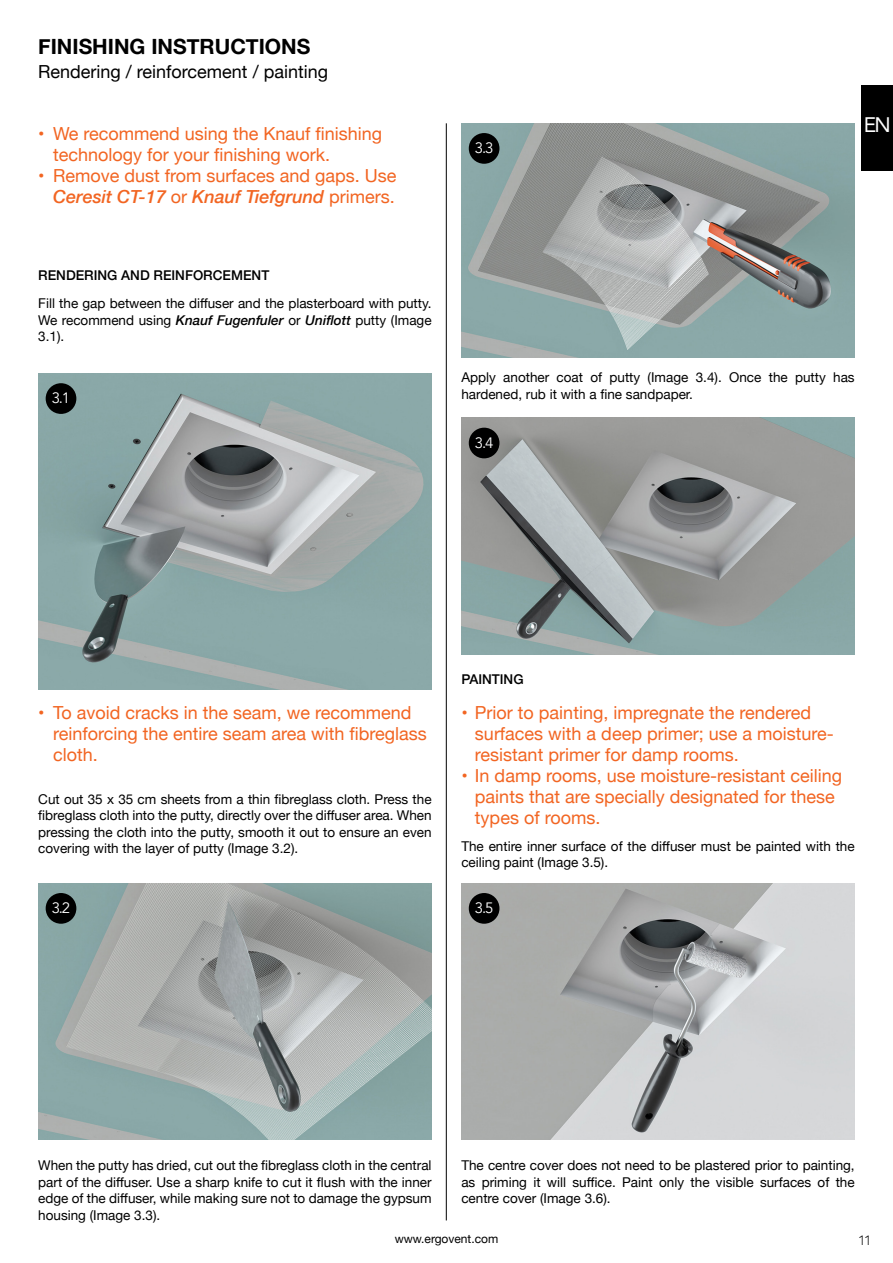
<style>
.page{position:relative;width:893px;height:1263px;background:#fff}
.page>*{position:absolute;margin:0;border:0;box-sizing:border-box;transform-origin:0 0}
.t1{font:700 21px "Helvetica Neue";color:#000}
.t2{font:21px "Avenir";color:#fff}
.t3{font:18px/21px "Helvetica Neue";color:#f26522}
.t4{font:18px "Helvetica Neue";color:#000}
.t5{font:15px "Avenir";color:#fff}
.t6{font:13.5px/16.5px "Helvetica Neue";color:#000;text-align:justify}
.t7{font:500 13.5px "Helvetica Neue";color:#000}
.t8{font:300 13.5px "MADETOMMY";color:#000}
.t9{font:12px "Helvetica Neue";color:#000}
.s1{font-weight:500;font-style:italic}
</style>
<div class="page">
<img style="left:38px;top:883px;width:394px;height:256px">
<img style="left:38px;top:373px;width:393px;height:316px">
<img style="left:461px;top:883px;width:394px;height:256px">
<img style="left:461px;top:123px;width:394px;height:234px">
<img style="left:461px;top:418px;width:394px;height:236px">
<hr style="left:446px;top:123px;width:1px;height:1097px;background:#000">
<div style="left:46px;top:383px;width:30px;height:31px;background:#000;border-radius:50%"></div>
<div style="left:46px;top:893px;width:30px;height:31px;background:#000;border-radius:50%"></div>
<div style="left:469px;top:893px;width:30px;height:31px;background:#000;border-radius:50%"></div>
<div style="left:469px;top:428px;width:30px;height:30px;background:#000;border-radius:50%"></div>
<div style="left:469px;top:133px;width:30px;height:31px;background:#000;border-radius:50%"></div>
<div style="left:861px;top:85px;width:32px;height:85px;background:#000"></div>
<h1 class="t1" style="left:38px;top:31px;width:274px">FINISHING INSTRUCTIONS</h1>
<h2 class="t4" style="left:38px;top:59px;width:291px">Rendering / reinforcement / painting</h2>
<h2 class="t3" style="left:38px;top:125px;width:8px">•</h2>
<h2 class="t3" style="left:38px;top:167px;width:8px">•</h2>
<h2 class="t3" style="left:53px;top:125px;width:345px">We recommend using the Knauf finishing technology for your finishing work.<br>Remove dust from surfaces and gaps. Use <span class="s1">Ceresit CT-17</span> or <span class="s1">Knauf Tiefgrund</span> primers.</h2>
<p class="t7" style="left:38px;top:265px;width:233px">RENDERING AND REINFORCEMENT</p>
<p class="t6" style="left:38px;top:296px;width:395px">Fill the gap between the diffuser and the plasterboard with putty.<br>We recommend using <span class="s1">Knauf Fugenfuler</span> or <span class="s1">Uniflott</span> putty (Image 3.1).</p>
<p class="t5" style="left:52px;top:389px;width:20px">3.1</p>
<p class="t5" style="left:475px;top:139px;width:20px">3.3</p>
<h1 class="t2" style="left:864px;top:108px;width:29px">EN</h1>
<p class="t6" style="left:461px;top:370px;width:395px">Apply another coat of putty (Image 3.4). Once the putty has hardened, rub it with a fine sandpaper.</p>
<p class="t5" style="left:475px;top:434px;width:20px">3.4</p>
<h2 class="t3" style="left:38px;top:703px;width:8px">•</h2>
<h2 class="t3" style="left:53px;top:703px;width:375px">To avoid cracks in the seam, we recommend reinforcing the entire seam area with fibreglass cloth.</h2>
<p class="t6" style="left:38px;top:791px;width:395px">Cut out 35 x 35 cm sheets from a thin fibreglass cloth. Press the fibreglass cloth into the putty, directly over the diffuser area. When pressing the cloth into the putty, smooth it out to ensure an even covering with the layer of putty (Image 3.2).</p>
<p class="t7" style="left:461px;top:669px;width:64px">PAINTING</p>
<h2 class="t3" style="left:475px;top:703px;width:360px;text-indent:-14px">• Prior to painting, impregnate the rendered surfaces with a deep primer; use a moisture&shy;resistant primer for damp rooms.</h2>
<h2 class="t3" style="left:475px;top:766px;width:369px;text-indent:-14px">• In damp rooms, use moisture-resistant ceiling paints that are specially designated for these types of rooms.</h2>
<p class="t6" style="left:461px;top:838px;width:395px">The entire inner surface of the diffuser must be painted with the ceiling paint (Image 3.5).</p>
<p class="t5" style="left:52px;top:899px;width:20px">3.2</p>
<p class="t5" style="left:475px;top:899px;width:20px">3.5</p>
<p class="t6" style="left:38px;top:1158px;width:395px">When the putty has dried, cut out the fibreglass cloth in the central part of the diffuser. Use a sharp knife to cut it flush with the inner edge of the diffuser, while making sure not to damage the gypsum housing (Image 3.3).</p>
<p class="t6" style="left:461px;top:1158px;width:395px">The centre cover does not need to be plastered prior to painting, as priming it will suffice. Paint only the visible surfaces of the centre cover (Image 3.6).</p>
<p class="t9" style="left:395px;top:1230px;width:105px">www.ergovent.com</p>
<p class="t8" style="left:859px;top:1232px;width:13px">11</p>
</div>
